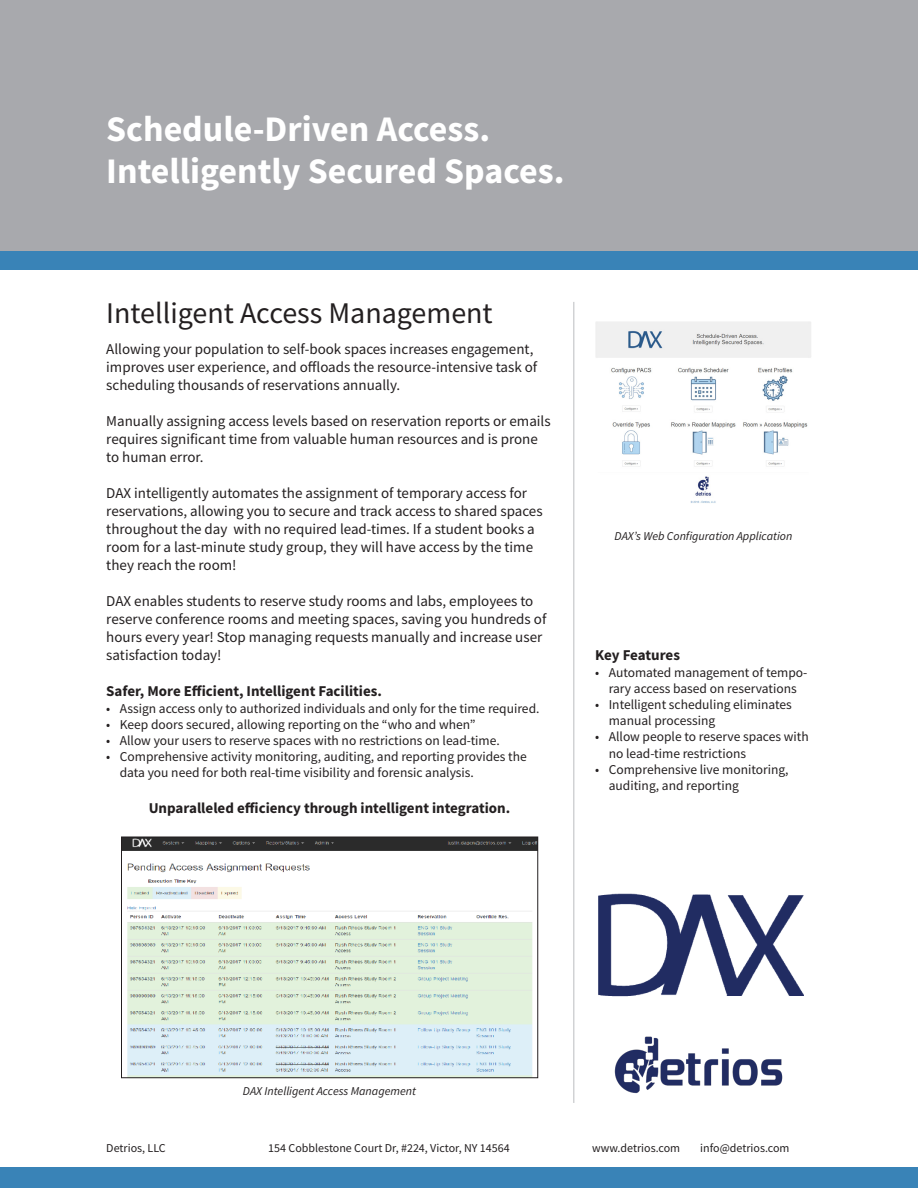
<style>
.page{position:relative;width:918px;height:1188px;background:#fff}
.page>*{position:absolute;margin:0;border:0;box-sizing:border-box;transform-origin:0 0}
.Page_Title{font:700 36px "Source Sans Pro";color:#fff}
.Heading1{font:30px "Source Sans Pro";color:#231f20}
.Body_Text_-_Left{font:15px/18px "Source Sans Pro";color:#231f20}
.Body_Text_-_Centered{font:700 15px "Source Sans Pro";color:#231f20}
.Body_Text_-_Left-2{font:700 15px "Source Sans Pro";color:#231f20}
.Heading3{font:700 15px "Source Sans Pro";letter-spacing:-.01em;color:#231f20}
.t1{font:13.5px/16.2px "Source Sans Pro";color:#231f20}
.Small_Type{font:12px "Source Sans Pro";color:#231f20}
.Figure_Caption{font:italic 12px "Source Sans Pro";color:#231f20}
</style>
<div class="page">
<div style="left:0;top:1167px;width:918px;height:21px;background:#3983b7"></div>
<hr style="left:574px;top:302px;width:1px;height:801px;background:#bcbdc0">
<div style="left:0;top:251px;width:918px;height:19px;background:#3983b7"></div>
<div style="left:0;top:0;width:918px;height:251px;background:#a8a9ad"></div>
<img style="left:614px;top:1036px;width:169px;height:57px">
<img style="left:595px;top:322px;width:216px;height:181px">
<img style="left:123px;top:839px;width:413px;height:237px">
<div style="left:121px;top:837px;width:417px;height:241px;border:1px solid #231f20"></div>
<img style="left:598px;top:893px;width:206px;height:104px">
<p class="Page_Title" style="left:106px;top:105px;width:386px">Schedule-Driven Access.</p>
<p class="Page_Title" style="left:106px;top:147px;width:460px">Intelligently Secured Spaces.</p>
<p class="Heading1" style="left:106px;top:294px;width:388px">Intelligent Access Management</p>
<p class="Body_Text_-_Left" style="left:106px;top:340px;width:433px">Allowing your population to self-book spaces increases engagement, improves user experience, and offloads the resource-intensive task of scheduling thousands of reservations annually.</p>
<p class="Body_Text_-_Left" style="left:106px;top:412px;width:446px">Manually assigning access levels based on reservation reports or emails requires significant time from valuable human resources and is prone to human error.</p>
<p class="Body_Text_-_Left" style="left:106px;top:484px;width:438px">DAX intelligently automates the assignment of temporary access for reservations, allowing you to secure and track access to shared spaces throughout the day with no required lead-times. If a student books a room for a last-minute study group, they will have access by the time they reach the room!</p>
<p class="Body_Text_-_Left" style="left:106px;top:592px;width:442px">DAX enables students to reserve study rooms and labs, employees to reserve conference rooms and meeting spaces, saving you hundreds of hours every year! Stop managing requests manually and increase user satisfaction today!</p>
<p class="Body_Text_-_Left-2" style="left:106px;top:681px;width:277px">Safer, More Efficient, Intelligent Facilities.</p>
<p class="t1" style="left:106px;top:700px;width:435px">• Assign access only to authorized individuals and only for the time required.</p>
<p class="t1" style="left:106px;top:716px;width:371px">• Keep doors secured, allowing reporting on the “who and when”</p>
<p class="t1" style="left:106px;top:732px;width:395px">• Allow your users to reserve spaces with no restrictions on lead-time.</p>
<p class="t1" style="left:120px;top:749px;width:409px;text-indent:-14px">• Comprehensive activity monitoring, auditing, and reporting provides the data you need for both real-time visibility and forensic analysis.</p>
<p class="Body_Text_-_Centered" style="left:149px;top:798px;width:363px">Unparalleled efficiency through intelligent integration.</p>
<p class="Figure_Caption" style="left:615px;top:528px;width:179px">DAX’s Web Configuration Application</p>
<p class="Heading3" style="left:595px;top:645px;width:86px">Key Features</p>
<p class="t1" style="left:595px;top:664px;width:214px;text-align:center">• Automated management of tempo&shy;rary access based on reservations</p>
<p class="t1" style="left:609px;top:696px;width:185px;text-indent:-14px">• Intelligent scheduling eliminates manual processing</p>
<p class="t1" style="left:609px;top:729px;width:201px;text-indent:-14px">• Allow people to reserve spaces with no lead-time restrictions</p>
<p class="t1" style="left:609px;top:761px;width:181px;text-indent:-14px">• Comprehensive live monitoring, auditing, and reporting</p>
<p class="Figure_Caption" style="left:243px;top:1083px;width:175px">DAX Intelligent Access Management</p>
<p class="Small_Type" style="left:106px;top:1140px;width:61px">Detrios, LLC</p>
<p class="Small_Type" style="left:268px;top:1140px;width:243px">154 Cobblestone Court Dr, #224, Victor, NY 14564</p>
<p class="Small_Type" style="left:592px;top:1140px;width:89px">www.detrios.com</p>
<p class="Small_Type" style="left:700px;top:1140px;width:91px">info@detrios.com</p>
</div>
